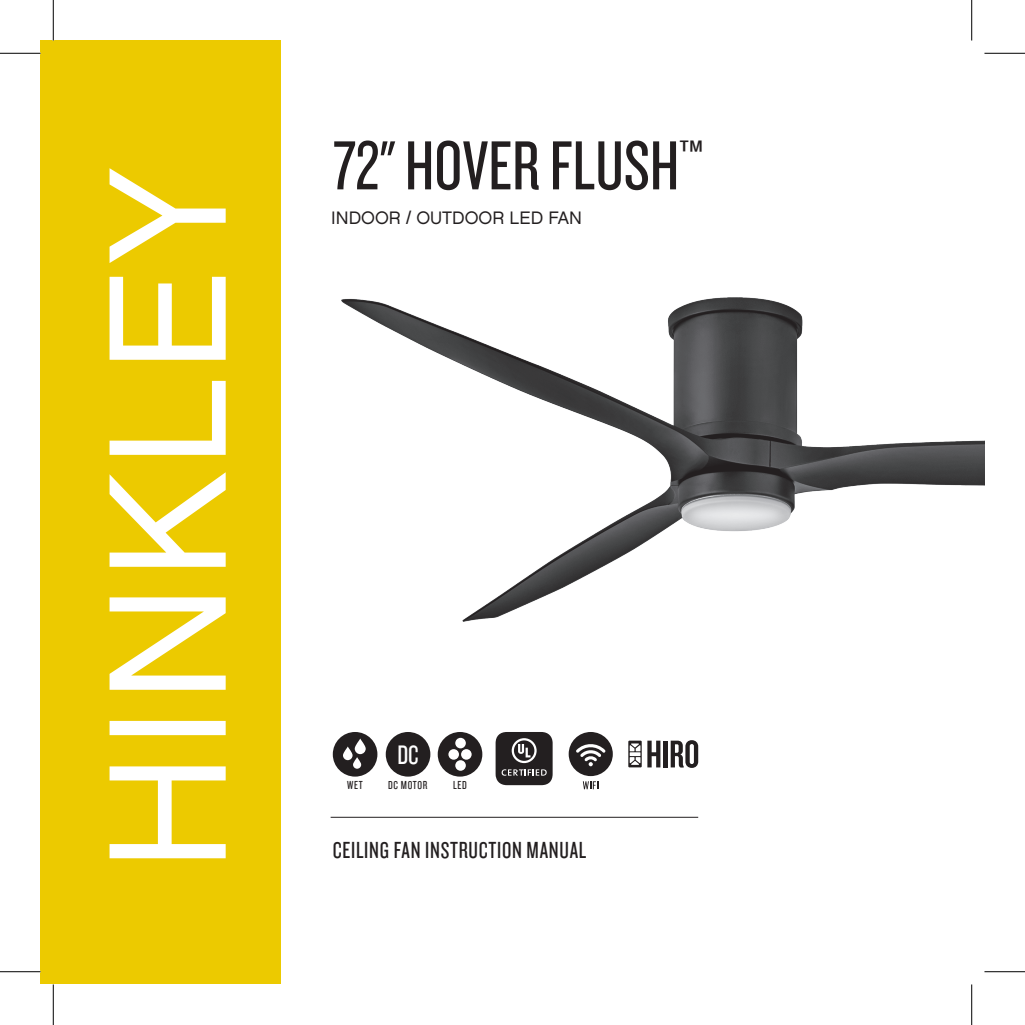
<style>
.page{position:relative;width:1025px;height:1025px;background:#fff}
.page>*{position:absolute;margin:0;border:0;box-sizing:border-box;transform-origin:0 0}
.t1{font:72px "Knockout HTF28 Junior Featherwt";color:#231f20}
.t2{font:27.75px "Knockout HTF28 Junior Featherwt";color:#fff}
.t3{font:24px "Knockout HTF28 Junior Featherwt";letter-spacing:.03em;color:#231f20}
.t4{font:18px "Chalet London Nineteen Sixty";color:#231f20}
.t5{font:12px "Knockout HTF28 Junior Featherwt";letter-spacing:.05em;color:#231f20}
</style>
<div class="page">
<div style="left:40px;top:40px;width:241px;height:944px;background:#ecca00"></div>
<svg style="left:110px;top:168px;width:116px;height:690px"></svg>
<hr style="left:330px;top:817px;width:368px;height:1px;background:#231f20">
<div style="left:333px;top:732px;width:44px;height:44px;background:#231f20;border-radius:50%"></div>
<svg style="left:343px;top:738px;width:23px;height:30px"></svg>
<div style="left:386px;top:732px;width:44px;height:44px;background:#231f20;border-radius:50%"></div>
<div style="left:438px;top:732px;width:44px;height:44px;background:#231f20;border-radius:50%"></div>
<div style="left:448px;top:749px;width:11px;height:10px;background:#fff;border-radius:50%"></div>
<div style="left:455px;top:760px;width:11px;height:10px;background:#fff;border-radius:50%"></div>
<div style="left:455px;top:737px;width:11px;height:11px;background:#fff;border-radius:50%"></div>
<div style="left:461px;top:749px;width:10px;height:10px;background:#fff;border-radius:50%"></div>
<svg style="left:647px;top:740px;width:13px;height:27px"></svg>
<hr style="left:663px;top:740px;width:4px;height:27px;background:#231f20">
<svg style="left:670px;top:740px;width:28px;height:28px"></svg>
<svg style="left:628px;top:740px;width:13px;height:27px"></svg>
<svg style="left:629px;top:752px;width:11px;height:4px"></svg>
<svg style="left:629px;top:757px;width:11px;height:8px"></svg>
<svg style="left:629px;top:743px;width:11px;height:8px"></svg>
<div style="left:495px;top:732px;width:57px;height:53px;background:#231f20;border-radius:11px"></div>
<svg style="left:501px;top:769px;width:45px;height:6px"></svg>
<svg style="left:511px;top:738px;width:25px;height:25px"></svg>
<div style="left:568px;top:732px;width:45px;height:44px;background:#231f20;border-radius:50%"></div>
<svg style="left:576px;top:744px;width:29px;height:22px"></svg>
<svg style="left:583px;top:781px;width:15px;height:8px"></svg>
<img style="left:342px;top:298px;width:642px;height:323px">
<hr style="left:52px;top:0;width:2px;height:41px;background:#fff">
<hr style="left:0;top:53px;width:40px;height:1px;background:#000">
<hr style="left:984px;top:53px;width:41px;height:1px;background:#000">
<hr style="left:0;top:971px;width:40px;height:1px;background:#000">
<hr style="left:984px;top:971px;width:41px;height:1px;background:#000">
<hr style="left:53px;top:0;width:1px;height:41px;background:#000">
<hr style="left:53px;top:984px;width:1px;height:41px;background:#000">
<hr style="left:971px;top:0;width:1px;height:41px;background:#000">
<hr style="left:971px;top:984px;width:1px;height:41px;background:#000">
<h1 class="t1" style="left:333px;top:130px;width:372px">72" HOVER FLUSH<sup>™</sup></h1>
<p class="t4" style="left:331px;top:207px;width:252px">INDOOR / OUTDOOR LED FAN</p>
<p class="t5" style="left:347px;top:779px;width:17px">WET</p>
<p class="t2" style="left:397px;top:740px;width:23px">DC</p>
<p class="t5" style="left:388px;top:779px;width:41px">DC MOTOR</p>
<p class="t5" style="left:453px;top:779px;width:15px">LED</p>
<p class="t3" style="left:333px;top:838px;width:255px">CEILING FAN INSTRUCTION MANUAL</p>
</div>
